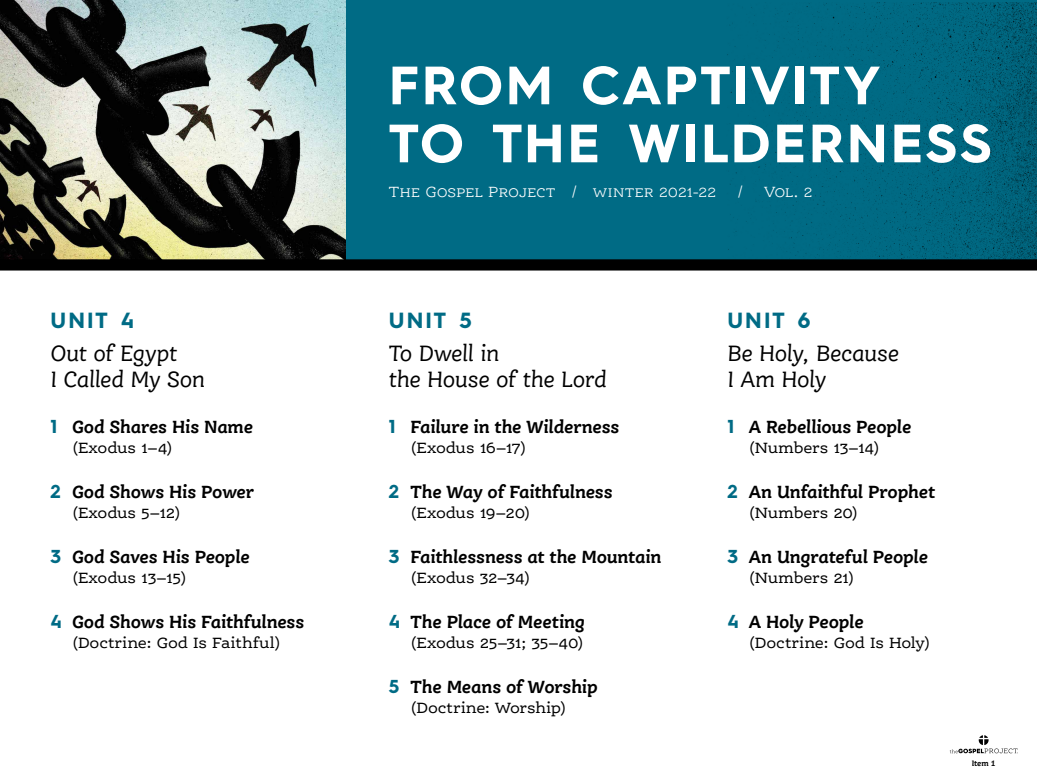
<style>
.page{position:relative;width:1037px;height:778px;background:#fff}
.page>*{position:absolute;margin:0;border:0;box-sizing:border-box;transform-origin:0 0}
.t1{font:700 54px/58px "Hurme Geometric Sans 4";letter-spacing:.045em;color:#fff}
.t2{font:italic 24px/26px "Ernestine Pro";letter-spacing:-.025em;color:#000}
.t3{font:700 22px "Hurme Geometric Sans 4";letter-spacing:.1em;color:#006b85}
.t4{font:italic 700 18.8px "Ernestine Pro";letter-spacing:-.015em;color:#000}
.t5{font:16px "Ernestine Pro";letter-spacing:-.01em;color:#000}
.t6{font:300 16px "Ernestine Pro";letter-spacing:-.02em;color:#fff}
.t7{font:italic 700 8.4px "Ernestine Pro";color:#000}
.s1{font-family:"Hurme Geometric Sans 4";font-style:normal;color:#006b85}
</style>
<div class="page">
<div style="left:0;top:0;width:1037px;height:259px;background:#006b85"></div>
<img style="left:727px;top:2px;width:310px;height:257px">
<img style="left:0;top:0;width:346px;height:259px">
<svg style="left:949px;top:735px;width:69px;height:18px"></svg>
<div style="left:0;top:259px;width:1037px;height:11px;background:#000"></div>
<p class="t3" style="left:50px;top:304px;width:85px">UNIT 4</p>
<p class="t2" style="left:50px;top:339px;width:156px">Out of Egypt<br>I Called My Son</p>
<p class="t4" style="left:50px;top:415px;width:204px"><span class="s1">1</span> God Shares His Name</p>
<p class="t5" style="left:72px;top:438px;width:102px">(Exodus 1–4)</p>
<p class="t4" style="left:50px;top:480px;width:205px"><span class="s1">2</span> God Shows His Power</p>
<p class="t5" style="left:72px;top:503px;width:110px">(Exodus 5–12)</p>
<p class="t4" style="left:50px;top:545px;width:201px"><span class="s1">3</span> God Saves His People</p>
<p class="t5" style="left:72px;top:568px;width:116px">(Exodus 13–15)</p>
<p class="t4" style="left:50px;top:610px;width:255px"><span class="s1">4</span> God Shows His Faithfulness</p>
<p class="t5" style="left:72px;top:633px;width:210px">(Doctrine: God Is Faithful)</p>
<h1 class="t1" style="left:389px;top:55px;width:604px">FROM CAPTIVITY<br>TO THE WILDERNESS</h1>
<p class="t6" style="left:389px;top:182px;width:329px">The Gospel Project / winter 2021-22</p>
<p class="t6" style="left:737px;top:182px;width:9px">/</p>
<p class="t6" style="left:764px;top:182px;width:50px">Vol. 2</p>
<p class="t3" style="left:389px;top:304px;width:84px">UNIT 5</p>
<p class="t2" style="left:389px;top:339px;width:220px">To Dwell in<br>the House of the Lord</p>
<p class="t4" style="left:389px;top:415px;width:232px"><span class="s1">1</span> Failure in the Wilderness</p>
<p class="t5" style="left:410px;top:438px;width:117px">(Exodus 16–17)</p>
<p class="t4" style="left:389px;top:480px;width:225px"><span class="s1">2</span> The Way of Faithfulness</p>
<p class="t5" style="left:410px;top:503px;width:122px">(Exodus 19–20)</p>
<p class="t4" style="left:389px;top:545px;width:274px"><span class="s1">3</span> Faithlessness at the Mountain</p>
<p class="t5" style="left:410px;top:568px;width:121px">(Exodus 32–34)</p>
<p class="t4" style="left:389px;top:610px;width:198px"><span class="s1">4</span> The Place of Meeting</p>
<p class="t5" style="left:410px;top:633px;width:175px">(Exodus 25–31; 35–40)</p>
<p class="t4" style="left:389px;top:675px;width:210px"><span class="s1">5</span> The Means of Worship</p>
<p class="t5" style="left:410px;top:698px;width:157px">(Doctrine: Worship)</p>
<p class="t3" style="left:727px;top:304px;width:85px">UNIT 6</p>
<p class="t2" style="left:727px;top:339px;width:173px">Be Holy, Because<br>I Am Holy</p>
<p class="t4" style="left:727px;top:415px;width:186px"><span class="s1">1</span> A Rebellious People</p>
<p class="t5" style="left:749px;top:438px;width:132px">(Numbers 13–14)</p>
<p class="t4" style="left:727px;top:480px;width:209px"><span class="s1">2</span> An Unfaithful Prophet</p>
<p class="t5" style="left:749px;top:503px;width:111px">(Numbers 20)</p>
<p class="t4" style="left:727px;top:545px;width:202px"><span class="s1">3</span> An Ungrateful People</p>
<p class="t5" style="left:749px;top:568px;width:107px">(Numbers 21)</p>
<p class="t4" style="left:727px;top:610px;width:138px"><span class="s1">4</span> A Holy People</p>
<p class="t5" style="left:749px;top:633px;width:183px">(Doctrine: God Is Holy)</p>
<p class="t7" style="left:972px;top:757px;width:26px">Item 1</p>
</div>
